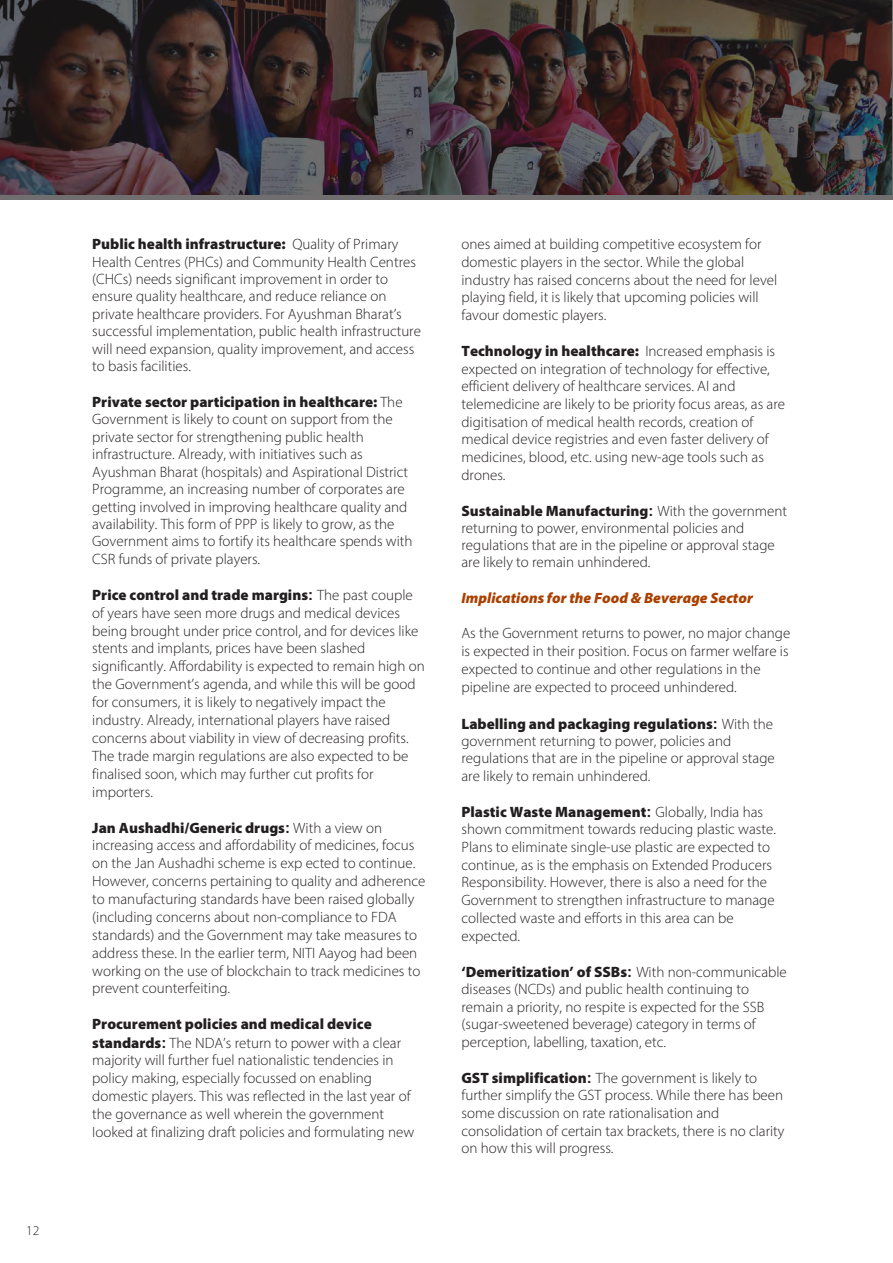
<style>
.page{position:relative;width:893px;height:1263px;background:#fff}
.page>*{position:absolute;margin:0;border:0;box-sizing:border-box;transform-origin:0 0}
.t1{font:300 15px/17.4px "Myriad Pro";color:#231f20}
.t2{font:italic 900 15px "Myriad Pro";color:#aa4000}
.t3{font:300 13.5px "Myriad Pro";color:#231f20}
.s1{font-weight:900}
.s2{font-family:"Arial";font-weight:700}
</style>
<div class="page">
<img style="left:0;top:0;width:893px;height:200px">
<p class="t3" style="left:26px;top:1222px;width:15px">12</p>
<p class="t1" style="left:92px;top:235px;width:330px"><span class="s1">Public health infrastructure:</span> Quality of Primary Health Centres (PHCs) and Community Health Centres (CHCs) needs significant improvement in order to ensure quality healthcare, and reduce reliance on private healthcare providers. For Ayushman Bharat’s successful implementation, public health infrastructure will need expansion, quality improvement, and access to basis facilities.</p>
<p class="t1" style="left:92px;top:393px;width:322px"><span class="s1">Private sector participation in healthcare:</span> The Government is likely to count on support from the private sector for strengthening public health infrastructure. Already, with initiatives such as Ayushman Bharat (hospitals) and Aspirational District Programme, an increasing number of corporates are getting involved in improving healthcare quality and availability. This form of PPP is likely to grow, as the Government aims to fortify its healthcare spends with CSR funds of private players.</p>
<p class="t1" style="left:92px;top:586px;width:334px;line-height:17.9px"><span class="s1">Price control and trade margins</span><span class="s2">:</span> The past couple of years have seen more drugs and medical devices being brought under price control, and for devices like stents and implants, prices have been slashed significantly. Affordability is expected to remain high on the Government’s agenda, and while this will be good for consumers, it is likely to negatively impact the industry. Already, international players have raised concerns about viability in view of decreasing profits.<br>The trade margin regulations are also expected to be finalised soon, which may further cut profits for importers.</p>
<p class="t1" style="left:92px;top:819px;width:335px;line-height:17.9px"><span class="s1">Jan Aushadhi/Generic drugs</span><span class="s2">:</span> With a view on increasing access and affordability of medicines, focus on the Jan Aushadhi scheme is exp ected to continue.<br>However, concerns pertaining to quality and adherence to manufacturing standards have been raised globally (including concerns about non-compliance to FDA standards) and the Government may take measures to address these. In the earlier term, NITI Aayog had been working on the use of blockchain to track medicines to prevent counterfeiting.</p>
<p class="t1" style="left:92px;top:1015px;width:323px;line-height:18px"><span class="s1">Procurement policies and medical device standards</span><span class="s2">:</span> The NDA’s return to power with a clear majority will further fuel nationalistic tendencies in policy making, especially focussed on enabling domestic players. This was reflected in the last year of the governance as well wherein the government Iooked at finalizing draft policies and formulating new</p>
<p class="t1" style="left:461px;top:235px;width:317px">ones aimed at building competitive ecosystem for domestic players in the sector. While the global industry has raised concerns about the need for level playing field, it is likely that upcoming policies will favour domestic players.</p>
<p class="t1" style="left:461px;top:342px;width:325px"><span class="s1">Technology in healthcare:</span> Increased emphasis is expected on integration of technology for effective, efficient delivery of healthcare services. AI and telemedicine are likely to be priority focus areas, as are digitisation of medical health records, creation of medical device registries and even faster delivery of medicines, blood, etc. using new-age tools such as drones.</p>
<p class="t1" style="left:461px;top:503px;width:327px;line-height:16.8px"><span class="s1">Sustainable Manufacturing</span><span class="s2">:</span> With the government returning to power, environmental policies and regulations that are in the pipeline or approval stage are likely to remain unhindered.</p>
<p class="t2" style="left:461px;top:588px;width:293px">Implications for the Food &amp; Beverage Sector</p>
<p class="t1" style="left:461px;top:624px;width:330px;line-height:18px">As the Government returns to power, no major change is expected in their position. Focus on farmer welfare is expected to continue and other regulations in the pipeline are expected to proceed unhindered.</p>
<p class="t1" style="left:461px;top:715px;width:315px"><span class="s1">Labelling and packaging regulations</span><span class="s2">:</span> With the government returning to power, policies and regulations that are in the pipeline or approval stage are likely to remain unhindered.</p>
<p class="t1" style="left:461px;top:803px;width:316px"><span class="s1">Plastic Waste Management</span><span class="s2">:</span> Globally, India has shown commitment towards reducing plastic waste.<br>Plans to eliminate single-use plastic are expected to continue, as is the emphasis on Extended Producers Responsibility. However, there is also a need for the Government to strengthen infrastructure to manage collected waste and efforts in this area can be expected.</p>
<p class="t1" style="left:461px;top:963px;width:327px"><span class="s1">‘Demeritization’ of SSBs</span><span class="s2">:</span> With non-communicable diseases (NCDs) and public health continuing to remain a priority, no respite is expected for the SSB (sugar-sweetened beverage) category in terms of perception, labelling, taxation, etc.</p>
<p class="t1" style="left:461px;top:1069px;width:324px"><span class="s1">GST simplification</span><span class="s2">:</span> The government is likely to further simplify the GST process. While there has been some discussion on rate rationalisation and consolidation of certain tax brackets, there is no clarity on how this will progress.</p>
</div>
